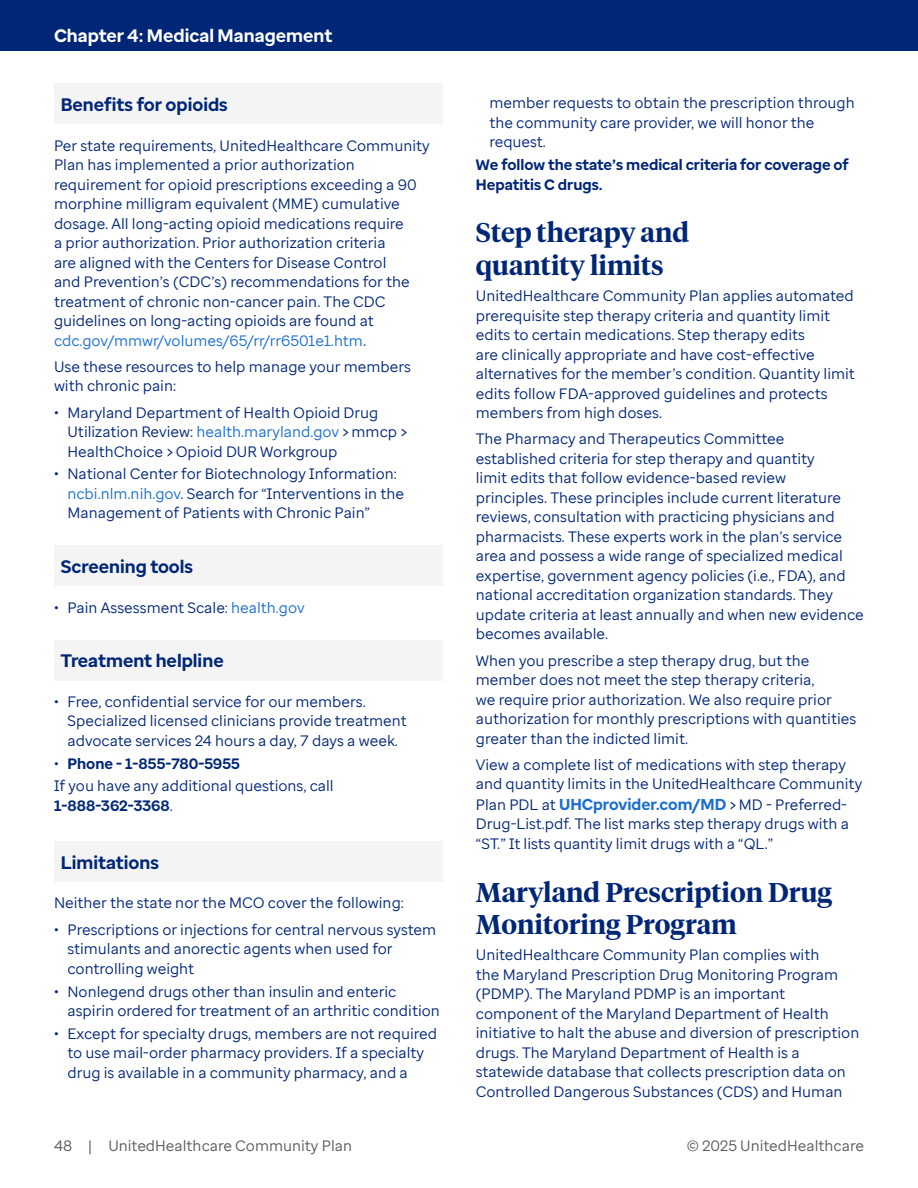
<style>
.page{position:relative;width:918px;height:1188px;background:#fff}
.page>*{position:absolute;margin:0;border:0;box-sizing:border-box;transform-origin:0 0}
.H4{font:600 27px/32.4px "UHC Serif Headline";color:#002677}
.H5_Sans_Gray_Shading{font:700 18px "Enterprise Sans";color:#002677}
.t1{font:700 18px "Enterprise Sans";color:#fff}
.Body{font:15px/19.5px "Enterprise Sans";color:#002677}
.Body-2{font:700 15px/19.5px "Enterprise Sans";color:#002677}
.t2{font:15px "Enterprise Sans";color:#5a5a5a}
.s1{color:#196ecf}
.s2{font-weight:400}
.s3{font-weight:700}
.s4{font-weight:700;font-size:15.75px;color:#196ecf}
</style>
<div class="page">
<div style="left:54px;top:83px;width:388px;height:41px;background:#f4f4f4"></div>
<div style="left:54px;top:545px;width:388px;height:41px;background:#f4f4f4"></div>
<div style="left:54px;top:640px;width:388px;height:40px;background:#f4f4f4"></div>
<div style="left:54px;top:841px;width:388px;height:41px;background:#f4f4f4"></div>
<div style="left:0;top:0;width:918px;height:51px;background:#002677"></div>
<p class="t1" style="left:54px;top:24px;width:280px">Chapter 4: Medical Management</p>
<p class="H5_Sans_Gray_Shading" style="left:61px;top:93px;width:169px">Benefits for opioids</p>
<p class="Body" style="left:54px;top:135px;width:377px">Per state requirements, UnitedHealthcare Community Plan has implemented a prior authorization requirement for opioid prescriptions exceeding a 90 morphine milligram equivalent (MME) cumulative dosage. All long-acting opioid medications require<br>a prior authorization. Prior authorization criteria<br>are aligned with the Centers for Disease Control<br>and Prevention’s (CDC’s) recommendations for the treatment of chronic non-cancer pain. The CDC guidelines on long-acting opioids are found at <span class="s1">cdc.gov/mmwr/volumes/65/rr/rr6501e1.htm</span>.</p>
<p class="Body" style="left:54px;top:357px;width:359px">Use these resources to help manage your members with chronic pain:</p>
<p class="Body" style="left:68px;top:402px;width:340px;text-indent:-14px">• Maryland Department of Health Opioid Drug<br>Utilization Review: <span class="s1">health.maryland.gov</span> &gt; mmcp &gt;<br>HealthChoice &gt; Opioid DUR Workgroup</p>
<p class="Body" style="left:68px;top:464px;width:338px;text-indent:-14px">• National Center for Biotechnology Information: <span class="s1">ncbi.nlm.nih.gov</span>. Search for “Interventions in the<br>Management of Patients with Chronic Pain”</p>
<p class="H5_Sans_Gray_Shading" style="left:61px;top:555px;width:134px">Screening tools</p>
<p class="Body" style="left:54px;top:597px;width:252px">• Pain Assessment Scale: <span class="s1">health.gov</span></p>
<p class="H5_Sans_Gray_Shading" style="left:61px;top:649px;width:164px">Treatment helpline</p>
<p class="Body" style="left:68px;top:691px;width:341px;text-indent:-14px">• Free, confidential service for our members.<br>Specialized licensed clinicians provide treatment advocate services 24 hours a day, 7 days a week.</p>
<p class="Body-2" style="left:54px;top:754px;width:187px"><span class="s2">•</span> Phone - 1-855-780-5955</p>
<p class="Body" style="left:54px;top:776px;width:281px">If you have any additional questions, call<br><span class="s3">1-888-362-3368</span>.</p>
<p class="H5_Sans_Gray_Shading" style="left:61px;top:851px;width:100px">Limitations</p>
<p class="Body" style="left:54px;top:893px;width:351px">Neither the state nor the MCO cover the following:</p>
<p class="Body" style="left:68px;top:919px;width:370px;text-indent:-14px">• Prescriptions or injections for central nervous system stimulants and anorectic agents when used for controlling weight</p>
<p class="Body" style="left:68px;top:981px;width:374px;text-indent:-14px">• Nonlegend drugs other than insulin and enteric aspirin ordered for treatment of an arthritic condition</p>
<p class="Body" style="left:68px;top:1024px;width:371px;text-indent:-14px">• Except for specialty drugs, members are not required to use mail-order pharmacy providers. If a specialty drug is available in a community pharmacy, and a</p>
<p class="Body" style="left:489px;top:93px;width:367px">member requests to obtain the prescription through the community care provider, we will honor the request.</p>
<p class="Body-2" style="left:476px;top:155px;width:375px">We follow the state’s medical criteria for coverage of<br>Hepatitis C drugs.</p>
<p class="H4" style="left:476px;top:215px;width:215px">Step therapy and quantity limits</p>
<p class="Body" style="left:476px;top:286px;width:381px">UnitedHealthcare Community Plan applies automated prerequisite step therapy criteria and quantity limit edits to certain medications. Step therapy edits<br>are clinically appropriate and have cost-effective alternatives for the member’s condition. Quantity limit edits follow FDA-approved guidelines and protects members from high doses.</p>
<p class="Body" style="left:476px;top:429px;width:389px">The Pharmacy and Therapeutics Committee established criteria for step therapy and quantity<br>limit edits that follow evidence-based review<br>principles. These principles include current literature reviews, consultation with practicing physicians and pharmacists. These experts work in the plan’s service area and possess a wide range of specialized medical expertise, government agency policies (i.e., FDA), and national accreditation organization standards. They update criteria at least annually and when new evidence becomes available.</p>
<p class="Body" style="left:476px;top:650px;width:382px">When you prescribe a step therapy drug, but the member does not meet the step therapy criteria,<br>we require prior authorization. We also require prior authorization for monthly prescriptions with quantities greater than the indicted limit.</p>
<p class="Body" style="left:476px;top:755px;width:388px">View a complete list of medications with step therapy and quantity limits in the UnitedHealthcare Community Plan PDL at <span class="s4">UHCprovider.com/MD</span> &gt; MD - Preferred-Drug-List.pdf. The list marks step therapy drugs with a “ST.” It lists quantity limit drugs with a “QL.”</p>
<p class="H4" style="left:476px;top:874px;width:358px">Maryland Prescription Drug<br>Monitoring Program</p>
<p class="Body" style="left:476px;top:945px;width:385px">UnitedHealthcare Community Plan complies with<br>the Maryland Prescription Drug Monitoring Program (PDMP). The Maryland PDMP is an important component of the Maryland Department of Health initiative to halt the abuse and diversion of prescription drugs. The Maryland Department of Health is a statewide database that collects prescription data on Controlled Dangerous Substances (CDS) and Human</p>
<p class="t2" style="left:54px;top:1136px;width:300px">48 | UnitedHealthcare Community Plan</p>
<p class="t2" style="left:687px;top:1136px;width:179px">© 2025 UnitedHealthcare</p>
</div>
